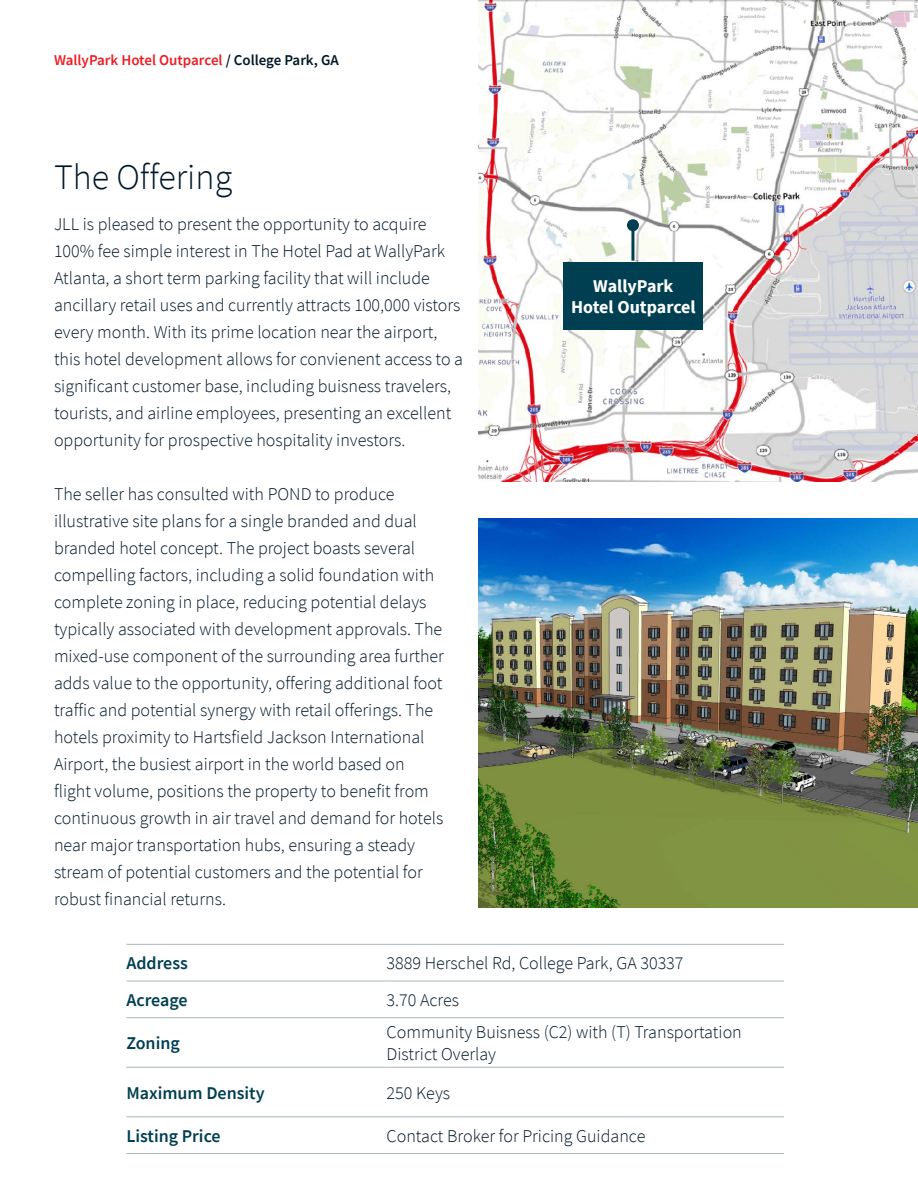
<style>
.page{position:relative;width:918px;height:1188px;background:#fff}
.page>*{position:absolute;margin:0;border:0;box-sizing:border-box;transform-origin:0 0}
.t1{font:300 36px "Source Sans Pro";color:#001828}
.t2{font:300 18px/27px "Source Sans Pro";color:#001828}
.t3{font:600 18px "Source Sans Pro";color:#003f52}
.t4{font:700 18px/21px "Source Sans Pro";color:#fff;text-align:center}
.t5{font:600 15px "Source Sans Pro";color:#ed1d24}
.s1{color:#001828}
</style>
<div class="page">
<img style="left:478px;top:0;width:440px;height:482px">
<hr style="left:126px;top:944px;width:261px;height:1px;background:#a9b6b8">
<hr style="left:387px;top:944px;width:397px;height:1px;background:#a9b6b8">
<hr style="left:126px;top:981px;width:261px;height:1px;background:#a9b6b8">
<hr style="left:387px;top:981px;width:397px;height:1px;background:#a9b6b8">
<hr style="left:126px;top:1017px;width:261px;height:1px;background:#a9b6b8">
<hr style="left:387px;top:1017px;width:397px;height:1px;background:#a9b6b8">
<hr style="left:126px;top:1067px;width:261px;height:1px;background:#a9b6b8">
<hr style="left:387px;top:1067px;width:397px;height:1px;background:#a9b6b8">
<hr style="left:126px;top:1116px;width:261px;height:1px;background:#a9b6b8">
<hr style="left:387px;top:1116px;width:397px;height:1px;background:#a9b6b8">
<hr style="left:126px;top:1153px;width:261px;height:1px;background:#a9b6b8">
<hr style="left:387px;top:1153px;width:397px;height:1px;background:#a9b6b8">
<div style="left:564px;top:262px;width:139px;height:68px;background:#003f52"></div>
<hr style="left:631px;top:225px;width:3px;height:36px;background:#003f52">
<div style="left:627px;top:219px;width:12px;height:12px;background:#003f52;border-radius:50%"></div>
<img style="left:478px;top:518px;width:440px;height:389px">
<p class="t5" style="left:54px;top:50px;width:286px">WallyPark Hotel Outparcel <span class="s1">/ College Park, GA</span></p>
<h1 class="t1" style="left:54px;top:155px;width:180px">The Offering</h1>
<p class="t2" style="left:54px;top:210px;width:411px">JLL is pleased to present the opportunity to acquire 100% fee simple interest in The Hotel Pad at WallyPark Atlanta, a short term parking facility that will include ancillary retail uses and currently attracts 100,000 vistors every month. With its prime location near the airport, this hotel development allows for convienent access to a significant customer base, including buisness travelers, tourists, and airline employees, presenting an excellent opportunity for prospective hospitality investors.</p>
<p class="t2" style="left:54px;top:480px;width:392px">The seller has consulted with POND to produce illustrative site plans for a single branded and dual branded hotel concept. The project boasts several compelling factors, including a solid foundation with complete zoning in place, reducing potential delays typically associated with development approvals. The mixed-use component of the surrounding area further adds value to the opportunity, offering additional foot traffic and potential synergy with retail offerings. The hotels proximity to Hartsfield Jackson International Airport, the busiest airport in the world based on flight volume, positions the property to benefit from continuous growth in air travel and demand for hotels near major transportation hubs, ensuring a steady stream of potential customers and the potential for robust financial returns.</p>
<p class="t4" style="left:571px;top:276px;width:126px">WallyPark<br>Hotel Outparcel</p>
<p class="t3" style="left:126px;top:952px;width:63px">Address</p>
<p class="t2" style="left:387px;top:950px;width:298px">3889 Herschel Rd, College Park, GA 30337</p>
<p class="t3" style="left:126px;top:988px;width:63px">Acreage</p>
<p class="t2" style="left:387px;top:987px;width:74px">3.70 Acres</p>
<p class="t3" style="left:126px;top:1031px;width:55px">Zoning</p>
<p class="t2" style="left:387px;top:1022px;width:357px;line-height:21.6px">Community Buisness (C2) with (T) Transportation<br>District Overlay</p>
<p class="t3" style="left:126px;top:1081px;width:140px">Maximum Density</p>
<p class="t2" style="left:387px;top:1079px;width:65px">250 Keys</p>
<p class="t3" style="left:126px;top:1124px;width:96px">Listing Price</p>
<p class="t2" style="left:387px;top:1122px;width:260px">Contact Broker for Pricing Guidance</p>
</div>
